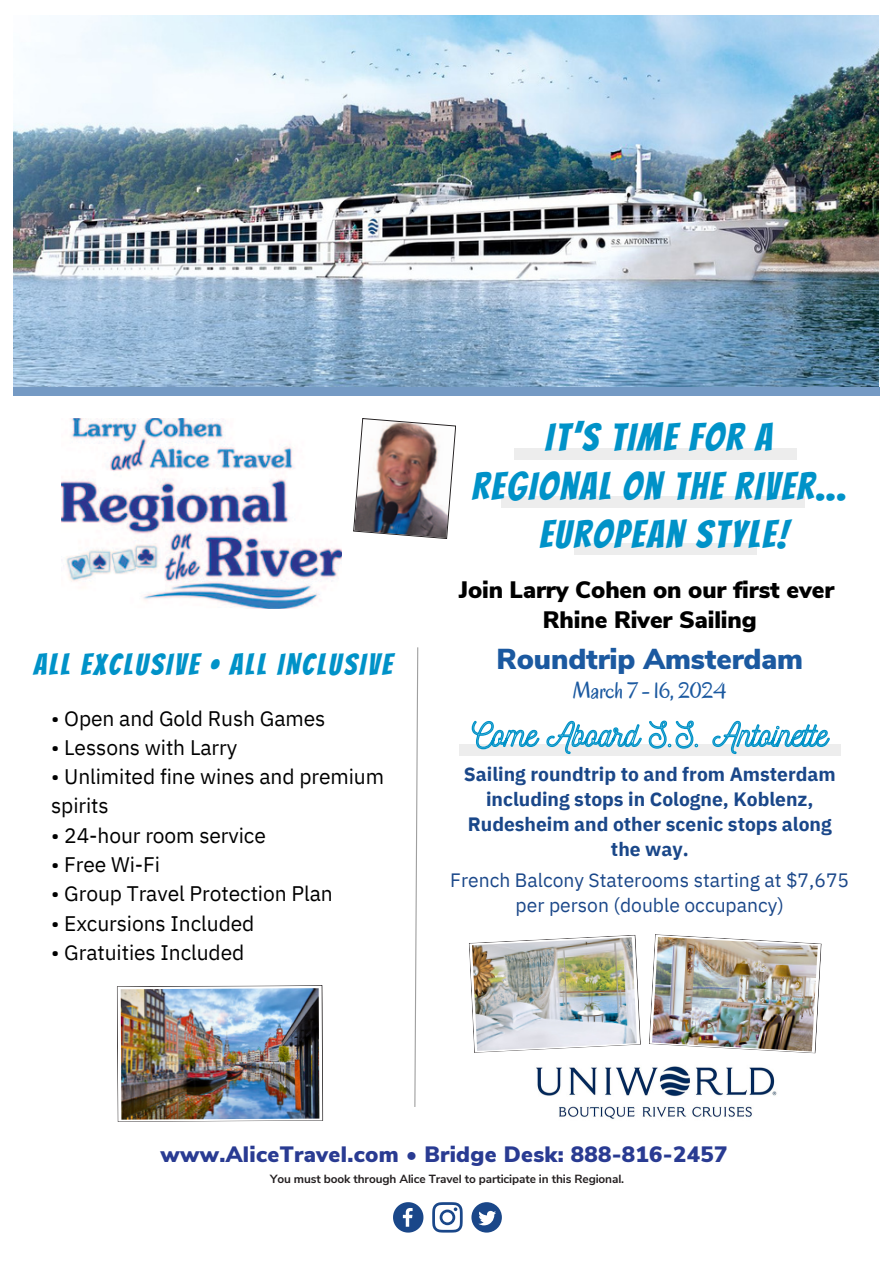
<style>
.page{position:relative;width:894px;height:1264px;background:#fff}
.page>*{position:absolute;margin:0;border:0;box-sizing:border-box;transform-origin:0 0}
.t1{font:38.55px/48.3px "Bangers";letter-spacing:.06em;color:#0092c8;text-align:center}
.t2{font:29.85px "Bangers";letter-spacing:.09em;color:#0092c8}
.t3{font:900 28.8px "Nunito Sans";letter-spacing:-.005em;color:#1b59a0}
.t4{font:900 23.7px/29.2px "Nunito Sans";letter-spacing:-.005em;color:#000;text-align:center}
.t5{font:23.25px "Oregano";letter-spacing:-.005em;color:#1b59a0}
.t6{font:900 22.2px "Nunito Sans";letter-spacing:.015em;color:#293b92}
.t7{font:21px/29.2px "IBM Plex Sans";letter-spacing:-.005em;color:#000}
.t8{font:700 19.35px/24.8px "IBM Plex Sans";color:#1a4789;text-align:center}
.t9{font:19.35px/24.8px "IBM Plex Sans";color:#1a4789;text-align:center}
.t10{font:700 11.85px "Nunito Sans";letter-spacing:-.01em;color:#231f20}
</style>
<div class="page">
<img style="left:13px;top:15px;width:865px;height:372px">
<img style="left:536px;top:1041px;width:241px;height:78px">
<svg style="left:414px;top:647px;width:5px;height:460px"></svg>
<svg style="left:393px;top:1202px;width:30px;height:30px"></svg>
<svg style="left:432px;top:1202px;width:30px;height:30px"></svg>
<svg style="left:471px;top:1202px;width:30px;height:30px"></svg>
<svg style="left:469px;top:935px;width:171px;height:117px"></svg>
<img style="left:472px;top:937px;width:165px;height:113px">
<img style="left:353px;top:418px;width:103px;height:121px">
<img style="left:61px;top:418px;width:280px;height:190px">
<div style="left:8px;top:387px;width:870px;height:8px;background:#759ac4"></div>
<div style="left:0;top:0;width:13px;height:444px;background:#fff"></div>
<svg style="left:648px;top:934px;width:173px;height:119px"></svg>
<img style="left:652px;top:936px;width:165px;height:115px">
<svg style="left:117px;top:985px;width:206px;height:136px"></svg>
<img style="left:121px;top:988px;width:198px;height:131px">
<div style="left:459px;top:744px;width:381px;height:11px;background:#ededed"></div>
<div style="left:514px;top:448px;width:282px;height:12px;background:#ededed"></div>
<svg style="left:471px;top:720px;width:359px;height:35px"></svg>
<div style="left:573px;top:543px;width:182px;height:12px;background:#ededed"></div>
<div style="left:501px;top:496px;width:303px;height:12px;background:#ededed"></div>
<h1 class="t1" style="left:471px;top:413px;width:375px">IT’S TIME FOR A<br>REGIONAL ON THE RIVER...<br>EUROPEAN STYLE!</h1>
<h2 class="t2" style="left:33px;top:648px;width:360px">ALL EXCLUSIVE • ALL INCLUSIVE</h2>
<p class="t7" style="left:51px;top:703px;width:276px">• Open and Gold Rush Games</p>
<p class="t7" style="left:51px;top:732px;width:187px">• Lessons with Larry</p>
<p class="t7" style="left:51px;top:761px;width:334px">• Unlimited fine wines and premium spirits</p>
<p class="t7" style="left:51px;top:820px;width:216px">• 24-hour room service</p>
<p class="t7" style="left:51px;top:849px;width:110px">• Free Wi-Fi</p>
<p class="t7" style="left:51px;top:878px;width:283px">• Group Travel Protection Plan</p>
<p class="t7" style="left:51px;top:908px;width:205px">• Excursions Included</p>
<p class="t7" style="left:51px;top:937px;width:195px">• Gratuities Included</p>
<p class="t4" style="left:458px;top:576px;width:377px">Join Larry Cohen on our first ever<br>Rhine River Sailing</p>
<h3 class="t3" style="left:496px;top:639px;width:308px">Roundtrip Amsterdam</h3>
<p class="t5" style="left:572px;top:675px;width:155px">March 7 - 16, 2024</p>
<p class="t8" style="left:463px;top:761px;width:373px">Sailing roundtrip to and from Amsterdam including stops in Cologne, Koblenz,<br>Rudesheim and other scenic stops along the way.</p>
<p class="t9" style="left:450px;top:867px;width:400px">French Balcony Staterooms starting at $7,675 per person (double occupancy)</p>
<p class="t6" style="left:160px;top:1139px;width:568px">www.AliceTravel.com • Bridge Desk: 888-816-2457</p>
<p class="t10" style="left:270px;top:1170px;width:355px">You must book through Alice Travel to participate in this Regional.</p>
</div>
